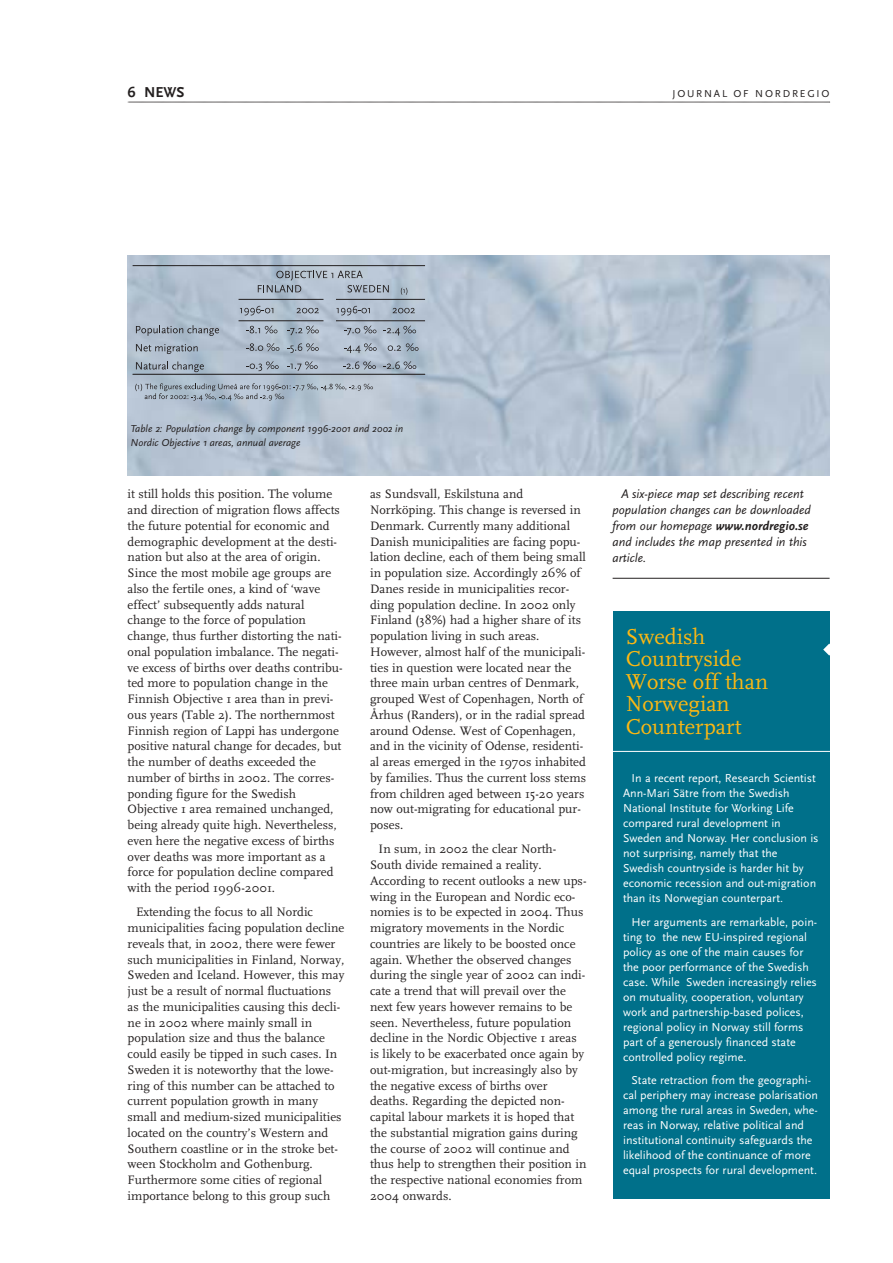
<style>
.page{position:relative;width:893px;height:1263px;background:#fff}
.page>*{position:absolute;margin:0;border:0;box-sizing:border-box;transform-origin:0 0}
.t1{font:22.5px/22.5px "FF Scala";color:#fdb812}
.t2{font:700 15px "Scala Sans";color:#231f1f}
.t3{font:12.75px/15.8px "FF Scala";color:#231f1f}
.t4{font:italic 12.75px/15.8px "Scala Sans";color:#231f1f}
.t5{font:12px/15px "Scala Sans";color:#fff}
.t6{font:italic 10.5px/13.5px "Scala Sans";color:#231f1f}
.t7{font:10.5px "Scala Sans";letter-spacing:.17em;color:#231f1f}
.s1{font-weight:700}
</style>
<div class="page">
<div style="left:612px;top:611px;width:217px;height:587px;background:#00708a"></div>
<img style="left:128px;top:255px;width:701px;height:220px">
<svg style="left:128px;top:102px;width:702px;height:1px"></svg>
<svg style="left:240px;top:306px;width:33px;height:9px"></svg>
<svg style="left:296px;top:308px;width:23px;height:5px"></svg>
<svg style="left:336px;top:306px;width:34px;height:9px"></svg>
<svg style="left:392px;top:308px;width:23px;height:5px"></svg>
<svg style="left:136px;top:325px;width:83px;height:11px"></svg>
<svg style="left:246px;top:326px;width:31px;height:8px"></svg>
<svg style="left:287px;top:326px;width:32px;height:9px"></svg>
<svg style="left:344px;top:326px;width:32px;height:9px"></svg>
<svg style="left:384px;top:326px;width:32px;height:10px"></svg>
<svg style="left:136px;top:344px;width:62px;height:10px"></svg>
<svg style="left:246px;top:343px;width:33px;height:8px"></svg>
<svg style="left:287px;top:343px;width:32px;height:10px"></svg>
<svg style="left:344px;top:343px;width:32px;height:10px"></svg>
<svg style="left:387px;top:343px;width:31px;height:8px"></svg>
<svg style="left:136px;top:361px;width:68px;height:11px"></svg>
<svg style="left:246px;top:361px;width:33px;height:10px"></svg>
<svg style="left:287px;top:361px;width:31px;height:10px"></svg>
<svg style="left:343px;top:361px;width:33px;height:8px"></svg>
<svg style="left:384px;top:361px;width:32px;height:8px"></svg>
<svg style="left:135px;top:383px;width:238px;height:18px;background:#a4b1be"></svg>
<svg style="left:258px;top:271px;width:131px;height:21px;background:#a2aebb"></svg>
<svg style="left:401px;top:288px;width:6px;height:7px"></svg>
<hr style="left:238px;top:299px;width:85px;height:1px;background:#231f1f">
<hr style="left:238px;top:321px;width:85px;height:1px;background:#231f1f">
<hr style="left:336px;top:299px;width:89px;height:1px;background:#231f1f">
<hr style="left:336px;top:321px;width:89px;height:1px;background:#231f1f">
<hr style="left:133px;top:374px;width:292px;height:1px;background:#231f1f">
<hr style="left:133px;top:265px;width:292px;height:1px;background:#231f1f">
<hr style="left:612px;top:578px;width:217px;height:1px;background:#231f1f">
<hr style="left:608px;top:751px;width:227px;height:1px;background:#fff">
<svg style="left:823px;top:644px;width:7px;height:12px"></svg>
<p class="t2" style="left:128px;top:87px;width:58px">6 NEWS</p>
<p class="t7" style="left:672px;top:90px;width:159px">JOURNAL OF NORDREGIO</p>
<p class="t6" style="left:131px;top:424px;width:274px">Table 2: Population change by component 1996-2001 and 2002 in<br>Nordic Objective 1 areas, annual average</p>
<p class="t3" style="left:128px;top:488px;width:216px">it still holds this position. The volume and direction of migration flows affects the future potential for economic and demographic development at the desti&shy;nation but also at the area of origin.<br>Since the most mobile age groups are also the fertile ones, a kind of ‘wave effect’ subsequently adds natural change to the force of population change, thus further distorting the nati&shy;onal population imbalance. The negati&shy;ve excess of births over deaths contribu&shy;ted more to population change in the Finnish Objective 1 area than in previ&shy;ous years (Table 2). The northernmost Finnish region of Lappi has undergone positive natural change for decades, but the number of deaths exceeded the number of births in 2002. The corres&shy;ponding figure for the Swedish Objective 1 area remained unchanged, being already quite high. Nevertheless, even here the negative excess of births over deaths was more important as a force for population decline compared with the period 1996-2001.</p>
<p class="t3" style="left:128px;top:906px;width:218px;text-indent:9px">Extending the focus to all Nordic municipalities facing population decline reveals that, in 2002, there were fewer such municipalities in Finland, Norway, Sweden and Iceland. However, this may just be a result of normal fluctuations as the municipalities causing this decli&shy;ne in 2002 where mainly small in population size and thus the balance could easily be tipped in such cases. In Sweden it is noteworthy that the lowe&shy;ring of this number can be attached to current population growth in many small and medium-sized municipalities located on the country’s Western and Southern coastline or in the stroke bet&shy;ween Stockholm and Gothenburg.<br>Furthermore some cities of regional importance belong to this group such</p>
<p class="t3" style="left:370px;top:488px;width:217px">as Sundsvall, Eskilstuna and Norrköping. This change is reversed in Denmark. Currently many additional Danish municipalities are facing popu&shy;lation decline, each of them being small in population size. Accordingly 26% of Danes reside in municipalities recor&shy;ding population decline. In 2002 only Finland (38%) had a higher share of its population living in such areas.<br>However, almost half of the municipali&shy;ties in question were located near the three main urban centres of Denmark, grouped West of Copenhagen, North of Århus (Randers), or in the radial spread around Odense. West of Copenhagen, and in the vicinity of Odense, residenti&shy;al areas emerged in the 1970s inhabited by families. Thus the current loss stems from children aged between 15-20 years now out-migrating for educational pur&shy;poses.</p>
<p class="t3" style="left:370px;top:843px;width:218px;text-indent:9px">In sum, in 2002 the clear North-South divide remained a reality.<br>According to recent outlooks a new ups&shy;wing in the European and Nordic eco&shy;nomies is to be expected in 2004. Thus migratory movements in the Nordic countries are likely to be boosted once again. Whether the observed changes during the single year of 2002 can indi&shy;cate a trend that will prevail over the next few years however remains to be seen. Nevertheless, future population decline in the Nordic Objective 1 areas is likely to be exacerbated once again by out-migration, but increasingly also by the negative excess of births over deaths. Regarding the depicted non&shy;capital labour markets it is hoped that the substantial migration gains during the course of 2002 will continue and thus help to strengthen their position in the respective national economies from 2004 onwards.</p>
<p class="t4" style="left:612px;top:488px;width:200px;text-indent:9px">A six-piece map set describing recent population changes can be downloaded from our homepage <span class="s1">www.nordregio.se </span>and includes the map presented in this article.</p>
<h1 class="t1" style="left:626px;top:627px;width:144px">Swedish<br>Countryside<br>Worse off than<br>Norwegian<br>Counterpart</h1>
<p class="t5" style="left:623px;top:772px;width:197px;text-indent:9px">In a recent report, Research Scientist Ann-Mari Sätre from the Swedish National Institute for Working Life compared rural development in Sweden and Norway. Her conclusion is not surprising, namely that the Swedish countryside is harder hit by economic recession and out-migration than its Norwegian counterpart.</p>
<p class="t5" style="left:623px;top:915px;width:196px;text-indent:9px">Her arguments are remarkable, poin&shy;ting to the new EU-inspired regional policy as one of the main causes for the poor performance of the Swedish case. While Sweden increasingly relies on mutuality, cooperation, voluntary work and partnership-based polices, regional policy in Norway still forms part of a generously financed state controlled policy regime.</p>
<p class="t5" style="left:623px;top:1074px;width:196px;text-indent:9px">State retraction from the geographi&shy;cal periphery may increase polarisation among the rural areas in Sweden, whe&shy;reas in Norway, relative political and institutional continuity safeguards the likelihood of the continuance of more equal prospects for rural development.</p>
</div>
